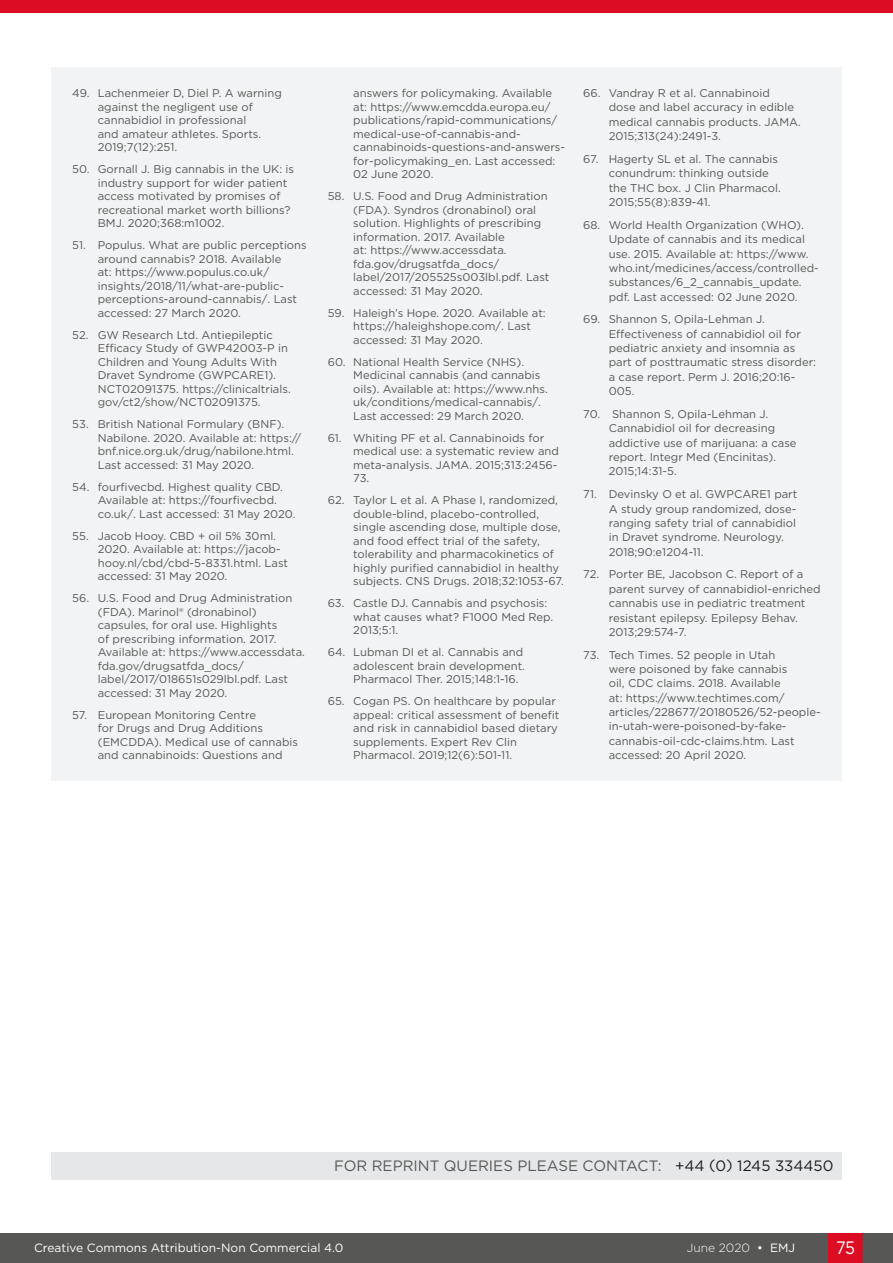
<style>
.page{position:relative;width:893px;height:1263px;background:#fff}
.page>*{position:absolute;margin:0;border:0;box-sizing:border-box;transform-origin:0 0}
.t1{font:18px "Gotham";color:#fff;scale:.9 1}
.Banner_Body_Text{font:15px "Gotham";color:#575756}
.t2{font:12px "Gotham";color:#fff}
.t3{font:300 12px "Gotham";color:#fff}
.t4{font:11.25px/13.5px "Gotham";color:#575756}
.s1{color:#1d1d1d}
.s2{font-weight:400}
</style>
<div class="page">
<div style="left:0;top:1233px;width:893px;height:30px;background:#575756"></div>
<div style="left:829px;top:1233px;width:34px;height:30px;background:#dc0c23"></div>
<div style="left:0;top:0;width:893px;height:13px;background:#dc0c23"></div>
<div style="left:51px;top:67px;width:791px;height:713px;background:#f2f3f4"></div>
<div style="left:51px;top:1152px;width:791px;height:27px;background:#e6e7e9"></div>
<p class="t4" style="left:98px;top:86px;width:186px;text-indent:-26px">49. Lachenmeier D, Diel P. A warning against the negligent use of cannabidiol in professional<br>and amateur athletes. Sports.<br>2019;7(12):251.</p>
<p class="t4" style="left:98px;top:162px;width:198px;text-indent:-26px">50. Gornall J. Big cannabis in the UK: is industry support for wider patient access motivated by promises of recreational market worth billions?<br>BMJ. 2020;368:m1002.</p>
<p class="t4" style="left:98px;top:238px;width:210px;text-indent:-26px">51. Populus. What are public perceptions around cannabis? 2018. Available<br>at: https://www.populus.co.uk/ insights/2018/11/what-are-public&shy;perceptions-around-cannabis/. Last accessed: 27 March 2020.</p>
<p class="t4" style="left:98px;top:328px;width:194px;text-indent:-26px">52. GW Research Ltd. Antiepileptic Efficacy Study of GWP42003-P in Children and Young Adults With Dravet Syndrome (GWPCARE1).<br>NCT02091375. https://clinicaltrials. gov/ct2/show/NCT02091375.</p>
<p class="t4" style="left:98px;top:417px;width:205px;text-indent:-26px">53. British National Formulary (BNF).<br>Nabilone. 2020. Available at: https:// bnf.nice.org.uk/drug/nabilone.html.<br>Last accessed: 31 May 2020.</p>
<p class="t4" style="left:98px;top:480px;width:199px;text-indent:-26px">54. fourfivecbd. Highest quality CBD.<br>Available at: https://fourfivecbd. co.uk/. Last accessed: 31 May 2020.</p>
<p class="t4" style="left:98px;top:529px;width:192px;text-indent:-26px">55. Jacob Hooy. CBD + oil 5% 30ml.<br>2020. Available at: https://jacob&shy;hooy.nl/cbd/cbd-5-8331.html. Last accessed: 31 May 2020.</p>
<p class="t4" style="left:98px;top:591px;width:209px;text-indent:-26px">56. U.S. Food and Drug Administration (FDA). Marinol® (dronabinol) capsules, for oral use. Highlights<br>of prescribing information. 2017.<br>Available at: https://www.accessdata. fda.gov/drugsatfda_docs/ label/2017/018651s029lbl.pdf. Last accessed: 31 May 2020.</p>
<p class="t4" style="left:98px;top:708px;width:202px;text-indent:-26px">57. European Monitoring Centre<br>for Drugs and Drug Additions (EMCDDA). Medical use of cannabis and cannabinoids: Questions and</p>
<p class="t4" style="left:353px;top:86px;width:213px">answers for policymaking. Available at: https://www.emcdda.europa.eu/ publications/rapid-communications/ medical-use-of-cannabis-and&shy;cannabinoids-questions-and-answers&shy;for-policymaking_en. Last accessed:<br>02 June 2020.</p>
<p class="t4" style="left:353px;top:189px;width:198px;text-indent:-26px">58. U.S. Food and Drug Administration (FDA). Syndros (dronabinol) oral solution. Highlights of prescribing information. 2017. Available<br>at: https://www.accessdata. fda.gov/drugsatfda_docs/ label/2017/205525s003lbl.pdf. Last accessed: 31 May 2020.</p>
<p class="t4" style="left:353px;top:306px;width:194px;text-indent:-26px">59. Haleigh’s Hope. 2020. Available at: https://haleighshope.com/. Last accessed: 31 May 2020.</p>
<p class="t4" style="left:353px;top:355px;width:196px;text-indent:-26px">60. National Health Service (NHS).<br>Medicinal cannabis (and cannabis oils). Available at: https://www.nhs. uk/conditions/medical-cannabis/.<br>Last accessed: 29 March 2020.</p>
<p class="t4" style="left:353px;top:431px;width:207px;text-indent:-26px">61. Whiting PF et al. Cannabinoids for medical use: a systematic review and meta-analysis. JAMA. 2015;313:2456-<br>73.</p>
<p class="t4" style="left:353px;top:493px;width:212px;text-indent:-26px">62. Taylor L et al. A Phase I, randomized, double-blind, placebo-controlled, single ascending dose, multiple dose, and food effect trial of the safety, tolerability and pharmacokinetics of highly purified cannabidiol in healthy subjects. CNS Drugs. 2018;32:1053-67.</p>
<p class="t4" style="left:353px;top:596px;width:202px;text-indent:-26px">63. Castle DJ. Cannabis and psychosis: what causes what? F1000 Med Rep.<br>2013;5:1.</p>
<p class="t4" style="left:353px;top:645px;width:173px;text-indent:-26px">64. Lubman DI et al. Cannabis and adolescent brain development.<br>Pharmacol Ther. 2015;148:1-16.</p>
<p class="t4" style="left:353px;top:694px;width:208px;text-indent:-26px">65. Cogan PS. On healthcare by popular appeal: critical assessment of benefit and risk in cannabidiol based dietary supplements. Expert Rev Clin Pharmacol. 2019;12(6):501-11.</p>
<p class="t4" style="left:609px;top:86px;width:194px;line-height:14.4px;text-indent:-26px">66. Vandray R et al. Cannabinoid<br>dose and label accuracy in edible medical cannabis products. JAMA.<br>2015;313(24):2491-3.</p>
<p class="t4" style="left:609px;top:151px;width:174px;line-height:14.4px;text-indent:-26px">67. Hagerty SL et al. The cannabis conundrum: thinking outside the THC box. J Clin Pharmacol.<br>2015;55(8):839-41.</p>
<p class="t4" style="left:609px;top:217px;width:212px;line-height:14.4px;text-indent:-26px">68. World Health Organization (WHO).<br>Update of cannabis and its medical use. 2015. Available at: https://www. who.int/medicines/access/controlled&shy;substances/6_2_cannabis_update. pdf. Last accessed: 02 June 2020.</p>
<p class="t4" style="left:609px;top:312px;width:209px;line-height:14.4px;text-indent:-26px">69. Shannon S, Opila-Lehman J.<br>Effectiveness of cannabidiol oil for pediatric anxiety and insomnia as part of posttraumatic stress disorder: a case report. Perm J. 2016;20:16-<br>005.</p>
<p class="t4" style="left:609px;top:407px;width:189px;line-height:14.4px;text-indent:-26px">70. Shannon S, Opila-Lehman J.<br>Cannabidiol oil for decreasing addictive use of marijuana: a case report. Integr Med (Encinitas).<br>2015;14:31-5.</p>
<p class="t4" style="left:609px;top:487px;width:190px;line-height:14.4px;text-indent:-26px">71. Devinsky O et al. GWPCARE1 part<br>A study group randomized, dose&shy;ranging safety trial of cannabidiol in Dravet syndrome. Neurology.<br>2018;90:e1204-11.</p>
<p class="t4" style="left:609px;top:567px;width:213px;line-height:14.4px;text-indent:-26px">72. Porter BE, Jacobson C. Report of a parent survey of cannabidiol-enriched cannabis use in pediatric treatment resistant epilepsy. Epilepsy Behav.<br>2013;29:574-7.</p>
<p class="t4" style="left:609px;top:647px;width:213px;line-height:14.4px;text-indent:-26px">73. Tech Times. 52 people in Utah<br>were poisoned by fake cannabis<br>oil, CDC claims. 2018. Available<br>at: https://www.techtimes.com/ articles/228677/20180526/52-people&shy;in-utah-were-poisoned-by-fake&shy;cannabis-oil-cdc-claims.htm. Last accessed: 20 April 2020.</p>
<p class="Banner_Body_Text" style="left:334px;top:1156px;width:501px">FOR REPRINT QUERIES PLEASE CONTACT: <span class="s1">+44 (0) 1245 334450</span></p>
<p class="t2" style="left:34px;top:1240px;width:311px">Creative Commons Attribution-Non Commercial 4.0</p>
<p class="t3" style="left:687px;top:1240px;width:110px">June 2020 <span class="s2">• EMJ</span></p>
<h1 class="t1" style="left:836px;top:1236px;width:22px">75</h1>
</div>
